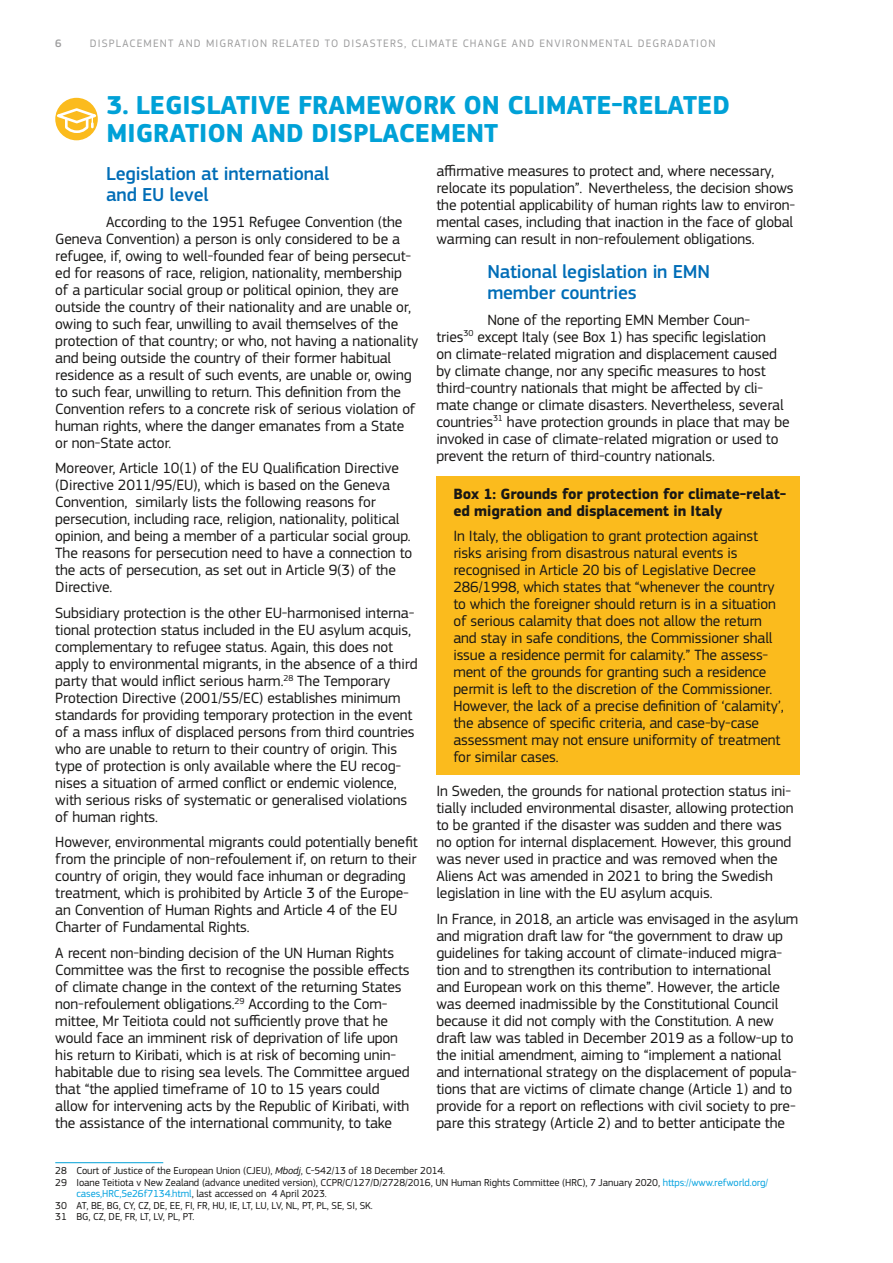
<style>
.page{position:relative;width:893px;height:1263px;background:#fff}
.page>*{position:absolute;margin:0;border:0;box-sizing:border-box;transform-origin:0 0}
.heading2{font:700 27px/28.3px "EC Square Sans Pro";color:#00a1d7}
.heading3{font:500 19.5px/21px "EC Square Sans Pro";letter-spacing:-.01em;color:#006db7}
.text_main{font:15.45px/17px "EC Square Sans Pro";letter-spacing:-.01em;color:#181716}
.text_first{font:15.45px/17px "EC Square Sans Pro";letter-spacing:-.01em;color:#181716}
.text_yellow-box{font:15.45px/17px "EC Square Sans Pro";letter-spacing:-.01em;color:#181716}
.text_yellow-box-2{font:700 15.45px/17px "EC Square Sans Pro";letter-spacing:-.01em;color:#181716}
.t1{font:11.25px "EC Square Sans Pro";letter-spacing:.1em;color:#9c9c9d}
.t2{font:500 11.25px "EC Square Sans Pro";color:#9c9c9d}
.footnote___source{font:10.5px/11.6px "EC Square Sans Pro";letter-spacing:-.01em;color:#181716}
.s1{font-style:italic}
.s2{color:#00a1df}
</style>
<div class="page">
<hr style="left:55px;top:1162px;width:108px;height:1px;background:#00a1d7">
<div style="left:436px;top:476px;width:363px;height:52px;background:#fbbb1d"></div>
<div style="left:436px;top:519px;width:363px;height:256px;background:#fbbb1d"></div>
<div style="left:55px;top:98px;width:43px;height:42px;background:#fbbb1d;border-radius:50%"></div>
<svg style="left:55px;top:107px;width:43px;height:27px"></svg>
<p class="t2" style="left:55px;top:37px;width:8px">6</p>
<p class="t1" style="left:90px;top:37px;width:627px">DISPLACEMENT AND MIGRATION RELATED TO DISASTERS, CLIMATE CHANGE AND ENVIRONMENTAL DEGRADATION</p>
<h1 class="heading2" style="left:107px;top:92px;width:625px">3. LEGISLATIVE FRAMEWORK ON CLIMATE-RELATED<br>MIGRATION AND DISPLACEMENT</h1>
<h2 class="heading3" style="left:106px;top:164px;width:225px">Legislation at international and EU level</h2>
<p class="text_first" style="left:55px;top:213px;width:365px;text-indent:51px">According to the 1951 Refugee Convention (the Geneva Convention) a person is only considered to be a refugee, if, owing to well-founded fear of being persecut&shy;ed for reasons of race, religion, nationality, membership of a particular social group or political opinion, they are outside the country of their nationality and are unable or, owing to such fear, unwilling to avail themselves of the protection of that country; or who, not having a nationality and being outside the country of their former habitual residence as a result of such events, are unable or, owing to such fear, unwilling to return. This definition from the Convention refers to a concrete risk of serious violation of human rights, where the danger emanates from a State or non-State actor.</p>
<p class="text_main" style="left:55px;top:460px;width:359px">Moreover, Article 10(1) of the EU Qualification Directive (Directive 2011/95/EU), which is based on the Geneva Convention, similarly lists the following reasons for persecution, including race, religion, nationality, political opinion, and being a member of a particular social group.<br>The reasons for persecution need to have a connection to the acts of persecution, as set out in Article 9(3) of the Directive.</p>
<p class="text_main" style="left:55px;top:604px;width:364px">Subsidiary protection is the other EU-harmonised interna&shy;tional protection status included in the EU asylum acquis, complementary to refugee status. Again, this does not apply to environmental migrants, in the absence of a third party that would inflict serious harm.<sup>28</sup> The Temporary Protection Directive (2001/55/EC) establishes minimum standards for providing temporary protection in the event of a mass influx of displaced persons from third countries who are unable to return to their country of origin. This type of protection is only available where the EU recog&shy;nises a situation of armed conflict or endemic violence, with serious risks of systematic or generalised violations of human rights.</p>
<p class="text_main" style="left:55px;top:834px;width:364px">However, environmental migrants could potentially benefit from the principle of non-refoulement if, on return to their country of origin, they would face inhuman or degrading treatment, which is prohibited by Article 3 of the Europe&shy;an Convention of Human Rights and Article 4 of the EU Charter of Fundamental Rights.</p>
<p class="text_main" style="left:55px;top:944px;width:356px">A recent non-binding decision of the UN Human Rights Committee was the first to recognise the possible effects of climate change in the context of the returning States non-refoulement obligations.<sup>29</sup> According to the Com&shy;mittee, Mr Teitiota could not sufficiently prove that he would face an imminent risk of deprivation of life upon his return to Kiribati, which is at risk of becoming unin&shy;habitable due to rising sea levels. The Committee argued that “the applied timeframe of 10 to 15 years could allow for intervening acts by the Republic of Kiribati, with the assistance of the international community, to take</p>
<p class="text_main" style="left:436px;top:163px;width:360px">affirmative measures to protect and, where necessary, relocate its population”. Nevertheless, the decision shows the potential applicability of human rights law to environ&shy;mental cases, including that inaction in the face of global warming can result in non-refoulement obligations.</p>
<h2 class="heading3" style="left:487px;top:261px;width:224px">National legislation in EMN member countries</h2>
<p class="text_first" style="left:436px;top:311px;width:355px;text-indent:51px">None of the reporting EMN Member Coun&shy;tries<sup>30</sup> except Italy (see Box 1) has specific legislation<br>on climate-related migration and displacement caused by climate change, nor any specific measures to host third-country nationals that might be affected by cli&shy;mate change or climate disasters. Nevertheless, several countries<sup>31</sup> have protection grounds in place that may be invoked in case of climate-related migration or used to prevent the return of third-country nationals.</p>
<p class="text_yellow-box-2" style="left:453px;top:486px;width:334px">Box 1: Grounds for protection for climate-relat&shy;ed migration and displacement in Italy</p>
<p class="text_yellow-box" style="left:453px;top:528px;width:332px">In Italy, the obligation to grant protection against risks arising from disastrous natural events is recognised in Article 20 bis of Legislative Decree 286/1998, which states that “whenever the country to which the foreigner should return is in a situation of serious calamity that does not allow the return and stay in safe conditions, the Commissioner shall issue a residence permit for calamity.” The assess&shy;ment of the grounds for granting such a residence permit is left to the discretion of the Commissioner.<br>However, the lack of a precise definition of ‘calamity’, the absence of specific criteria, and case-by-case assessment may not ensure uniformity of treatment for similar cases.</p>
<p class="text_main" style="left:436px;top:783px;width:359px">In Sweden, the grounds for national protection status ini&shy;tially included environmental disaster, allowing protection to be granted if the disaster was sudden and there was no option for internal displacement. However, this ground was never used in practice and was removed when the Aliens Act was amended in 2021 to bring the Swedish legislation in line with the EU asylum acquis.</p>
<p class="text_main" style="left:436px;top:910px;width:364px">In France, in 2018, an article was envisaged in the asylum and migration draft law for “the government to draw up guidelines for taking account of climate-induced migra&shy;tion and to strengthen its contribution to international<br>and European work on this theme”. However, the article was deemed inadmissible by the Constitutional Council because it did not comply with the Constitution. A new draft law was tabled in December 2019 as a follow-up to the initial amendment, aiming to “implement a national and international strategy on the displacement of popula&shy;tions that are victims of climate change (Article 1) and to provide for a report on reflections with civil society to pre&shy;pare this strategy (Article 2) and to better anticipate the</p>
<p class="footnote___source" style="left:55px;top:1165px;width:391px">28 Court of Justice of the European Union (CJEU), <span class="s1">Mbodj</span>, C-542/13 of 18 December 2014.</p>
<p class="footnote___source" style="left:77px;top:1176px;width:693px;text-indent:-21px">29 Ioane Teitiota v New Zealand (advance unedited version), CCPR/C/127/D/2728/2016, UN Human Rights Committee (HRC), 7 January 2020, <span class="s2">https://www.refworld.org/ cases,HRC,5e26f7134.html</span>, last accessed on 4 April 2023.</p>
<p class="footnote___source" style="left:55px;top:1200px;width:319px">30 AT, BE, BG, CY, CZ, DE, EE, FI, FR, HU, IE, LT, LU, LV, NL, PT, PL, SE, SI, SK.</p>
<p class="footnote___source" style="left:55px;top:1211px;width:141px">31 BG, CZ, DE, FR, LT, LV, PL, PT.</p>
</div>
